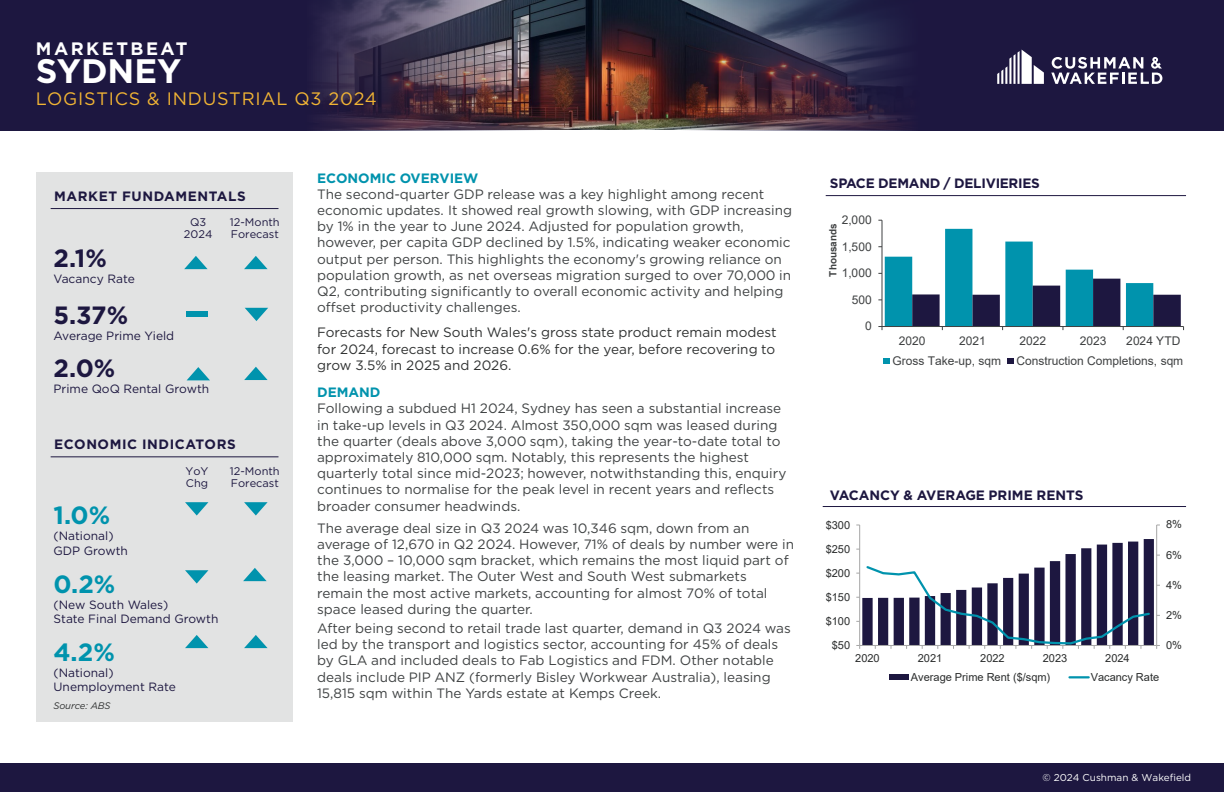
<style>
.page{position:relative;width:1224px;height:792px;background:#fff}
.page>*{position:absolute;margin:0;border:0;box-sizing:border-box;transform-origin:0 0}
.t1{font:700 34px "Gotham";color:#fff}
.t2{font:700 25px "Gotham";color:#1d1740}
.t3{font:700 25px "Gotham";color:#0093ad}
.t4{font:18px "Gotham";letter-spacing:.045em;color:#f1b434}
.t5{font:700 18px "Gotham";letter-spacing:.135em;color:#fff}
.t6{font:13.6px/16.2px "Gotham";color:#3f4243}
.t7{font:13.6px/16.2px "Gotham";color:#2f3131;text-align:justify}
.t8{font:700 13.6px "Gotham";color:#1d1740}
.t9{font:700 13.6px "Gotham";letter-spacing:-.02em;color:#1d1740}
.t10{font:700 13.6px "Gotham";color:#0093ad}
.t11{font:700 13.6px "Gotham";letter-spacing:.04em;color:#1d1740}
.t12{font:700 13.6px "Gotham";letter-spacing:.045em;color:#1d1740}
.t13{font:12px/14.4px "Gotham";color:#1d1740}
.t14{font:12px "Arial";color:#3f4142}
.t15{font:11px "Arial";color:#2a2c2c}
.t16{font:11px/12px "Gotham";color:#1d1740}
.t17{font:10px "Gotham";color:#fff}
.t18{font:700 10px "Arial";letter-spacing:.005em;color:#3f4142}
.t19{font:italic 9.5px "Gotham";letter-spacing:-.015em;color:#2f3131}
</style>
<div class="page">
<div style="left:0;top:763px;width:1224px;height:29px;background:#1d1740"></div>
<div style="left:36px;top:172px;width:257px;height:550px;background:#e2e3e3"></div>
<hr style="left:826px;top:195px;width:360px;height:1px;background:#1d1740">
<hr style="left:823px;top:506px;width:363px;height:1px;background:#1d1740">
<hr style="left:51px;top:208px;width:227px;height:1px;background:#1d1740">
<hr style="left:51px;top:456px;width:227px;height:1px;background:#1d1740">
<img style="left:546px;top:0;width:132px;height:130px">
<svg style="left:0;top:0;width:546px;height:130px;background:#2f2646"></svg>
<svg style="left:678px;top:0;width:546px;height:130px;background:#2a2242"></svg>
<svg style="left:997px;top:50px;width:47px;height:34px"></svg>
<svg style="left:1051px;top:57px;width:111px;height:27px"></svg>
<svg style="left:185px;top:502px;width:23px;height:14px"></svg>
<svg style="left:244px;top:502px;width:24px;height:14px"></svg>
<svg style="left:185px;top:635px;width:23px;height:13px"></svg>
<svg style="left:244px;top:635px;width:24px;height:13px"></svg>
<svg style="left:244px;top:256px;width:24px;height:13px"></svg>
<svg style="left:245px;top:308px;width:23px;height:13px"></svg>
<svg style="left:187px;top:367px;width:23px;height:13px"></svg>
<svg style="left:244px;top:367px;width:24px;height:13px"></svg>
<div style="left:186px;top:311px;width:21px;height:6px;background:#0093ad"></div>
<svg style="left:184px;top:256px;width:24px;height:13px"></svg>
<svg style="left:185px;top:570px;width:23px;height:14px"></svg>
<svg style="left:243px;top:568px;width:24px;height:13px"></svg>
<hr style="left:1156px;top:525px;width:1px;height:120px;background:#a6a6a6">
<hr style="left:859px;top:525px;width:1px;height:120px;background:#a6a6a6">
<svg style="left:856px;top:539px;width:304px;height:110px"></svg>
<div style="left:890px;top:675px;width:19px;height:5px;background:#1d1740"></div>
<svg style="left:1070px;top:676px;width:19px;height:2px"></svg>
<hr style="left:882px;top:220px;width:1px;height:107px;background:#3f4142">
<svg style="left:878px;top:229px;width:306px;height:101px"></svg>
<svg style="left:884px;top:358px;width:6px;height:6px"></svg>
<svg style="left:1008px;top:358px;width:6px;height:6px"></svg>
<p class="t5" style="left:36px;top:36px;width:153px">MARKETBEAT</p>
<p class="t4" style="left:36px;top:87px;width:342px">LOGISTICS &amp; INDUSTRIAL Q3 2024</p>
<p class="t1" style="left:36px;top:49px;width:147px">SYDNEY</p>
<p class="t11" style="left:54px;top:187px;width:193px">MARKET FUNDAMENTALS</p>
<p class="t16" style="left:184px;top:216px;width:30px;text-align:center">Q3<br>2024</p>
<p class="t16" style="left:230px;top:216px;width:51px">12-Month<br>Forecast</p>
<p class="t2" style="left:54px;top:242px;width:55px">2.1%</p>
<p class="t13" style="left:54px;top:271px;width:83px">Vacancy Rate</p>
<p class="t2" style="left:54px;top:298px;width:76px">5.37%</p>
<p class="t13" style="left:54px;top:328px;width:122px">Average Prime Yield</p>
<p class="t2" style="left:54px;top:352px;width:63px">2.0%</p>
<p class="t13" style="left:54px;top:382px;width:157px">Prime QoQ Rental Growth</p>
<p class="t12" style="left:54px;top:435px;width:183px">ECONOMIC INDICATORS</p>
<p class="t16" style="left:186px;top:465px;width:24px">YoY</p>
<p class="t16" style="left:186px;top:477px;width:24px">Chg</p>
<p class="t3" style="left:53px;top:499px;width:58px">1.0%</p>
<p class="t13" style="left:54px;top:529px;width:62px">(National)</p>
<p class="t13" style="left:54px;top:543px;width:76px">GDP Growth</p>
<p class="t3" style="left:53px;top:567px;width:63px">0.2%</p>
<p class="t13" style="left:54px;top:597px;width:116px">(New South Wales)</p>
<p class="t13" style="left:54px;top:611px;width:166px">State Final Demand Growth</p>
<p class="t3" style="left:53px;top:635px;width:63px">4.2%</p>
<p class="t13" style="left:54px;top:665px;width:124px">(National)<br>Unemployment Rate</p>
<p class="t19" style="left:54px;top:700px;width:59px">Source: ABS</p>
<p class="t16" style="left:230px;top:465px;width:51px">12-Month<br>Forecast</p>
<p class="t10" style="left:317px;top:169px;width:163px">ECONOMIC OVERVIEW</p>
<p class="t6" style="left:317px;top:186px;width:476px">The second-quarter GDP release was a key highlight among recent economic updates. It showed real growth slowing, with GDP increasing by 1% in the year to June 2024. Adjusted for population growth, however, per capita GDP declined by 1.5%, indicating weaker economic output per person. This highlights the economy's growing reliance on population growth, as net overseas migration surged to over 70,000 in Q2, contributing significantly to overall economic activity and helping offset productivity challenges.</p>
<p class="t7" style="left:317px;top:324px;width:461px">Forecasts for New South Wales's gross state product remain modest for 2024, forecast to increase 0.6% for the year, before recovering to grow 3.5% in 2025 and 2026.</p>
<p class="t10" style="left:317px;top:383px;width:65px">DEMAND</p>
<p class="t6" style="left:317px;top:400px;width:471px">Following a subdued H1 2024, Sydney has seen a substantial increase in take-up levels in Q3 2024. Almost 350,000 sqm was leased during the quarter (deals above 3,000 sqm), taking the year-to-date total to approximately 810,000 sqm. Notably, this represents the highest quarterly total since mid-2023; however, notwithstanding this, enquiry continues to normalise for the peak level in recent years and reflects broader consumer headwinds.</p>
<p class="t6" style="left:317px;top:520px;width:478px">The average deal size in Q3 2024 was 10,346 sqm, down from an average of 12,670 in Q2 2024. However, 71% of deals by number were in the 3,000 – 10,000 sqm bracket, which remains the most liquid part of the leasing market. The Outer West and South West submarkets remain the most active markets, accounting for almost 70% of total space leased during the quarter.</p>
<p class="t6" style="left:317px;top:620px;width:475px">After being second to retail trade last quarter, demand in Q3 2024 was led by the transport and logistics sector, accounting for 45% of deals by GLA and included deals to Fab Logistics and FDM. Other notable deals include PIP ANZ (formerly Bisley Workwear Australia), leasing 15,815 sqm within The Yards estate at Kemps Creek.</p>
<p class="t9" style="left:830px;top:174px;width:211px">SPACE DEMAND / DELIVIERIES</p>
<p class="t14" style="left:842px;top:212px;width:32px">2,000</p>
<p class="t18" style="left:826px;top:277px;width:55px;rotate:-90deg">Thousands</p>
<p class="t14" style="left:842px;top:238px;width:32px">1,500</p>
<p class="t14" style="left:842px;top:265px;width:32px">1,000</p>
<p class="t14" style="left:852px;top:291px;width:21px">500</p>
<p class="t14" style="left:865px;top:318px;width:8px">0</p>
<p class="t14" style="left:899px;top:332px;width:28px">2020</p>
<p class="t14" style="left:959px;top:332px;width:28px">2021</p>
<p class="t14" style="left:1019px;top:332px;width:28px">2022</p>
<p class="t14" style="left:1080px;top:332px;width:28px">2023</p>
<p class="t14" style="left:1126px;top:332px;width:56px">2024 YTD</p>
<p class="t14" style="left:892px;top:353px;width:110px">Gross Take-up, sqm</p>
<p class="t14" style="left:1017px;top:353px;width:168px">Construction Completions, sqm</p>
<p class="t8" style="left:830px;top:486px;width:255px">VACANCY &amp; AVERAGE PRIME RENTS</p>
<p class="t15" style="left:826px;top:517px;width:26px">$300</p>
<p class="t15" style="left:826px;top:541px;width:26px">$250</p>
<p class="t15" style="left:826px;top:565px;width:26px">$200</p>
<p class="t15" style="left:826px;top:589px;width:26px">$150</p>
<p class="t15" style="left:826px;top:613px;width:26px">$100</p>
<p class="t15" style="left:832px;top:638px;width:20px">$50</p>
<p class="t15" style="left:1166px;top:517px;width:17px">8%</p>
<p class="t15" style="left:1166px;top:547px;width:17px">6%</p>
<p class="t15" style="left:1166px;top:577px;width:17px">4%</p>
<p class="t15" style="left:1166px;top:607px;width:17px">2%</p>
<p class="t15" style="left:1166px;top:638px;width:17px">0%</p>
<p class="t15" style="left:855px;top:651px;width:26px">2020</p>
<p class="t15" style="left:918px;top:651px;width:26px">2021</p>
<p class="t15" style="left:980px;top:651px;width:26px">2022</p>
<p class="t15" style="left:1043px;top:651px;width:26px">2023</p>
<p class="t15" style="left:1105px;top:651px;width:26px">2024</p>
<p class="t15" style="left:911px;top:669px;width:141px">Average Prime Rent ($/sqm)</p>
<p class="t15" style="left:1091px;top:669px;width:70px">Vacancy Rate</p>
<p class="t17" style="left:1042px;top:771px;width:150px">© 2024 Cushman &amp; Wakefield</p>
</div>
